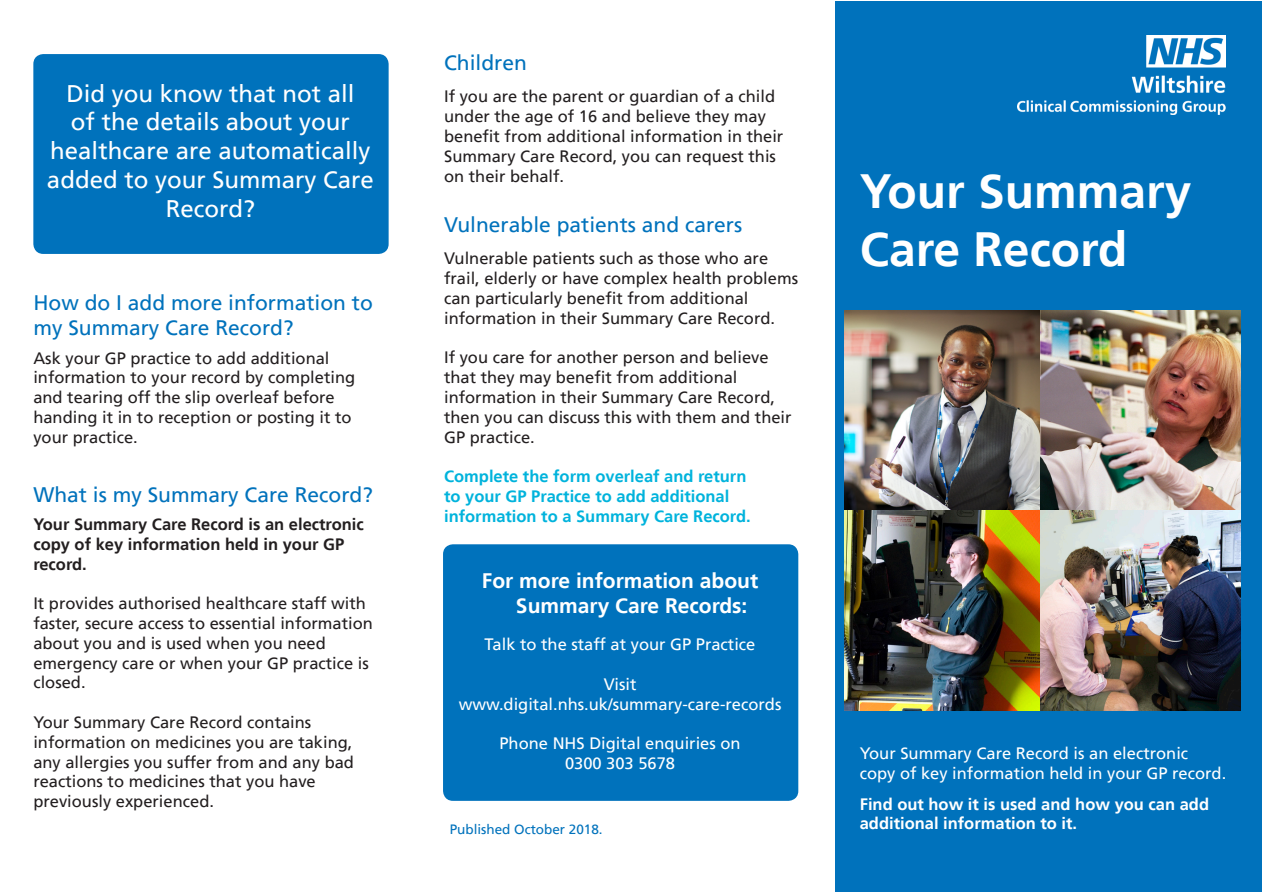
<style>
.page{position:relative;width:1263px;height:893px;background:#fff}
.page>*{position:absolute;margin:0;border:0;box-sizing:border-box;transform-origin:0 0}
.t1{font:700 48px/57.6px "Frutiger";color:#fff}
.t2{font:24px/28.8px "Frutiger";color:#fff;text-align:center}
.t3{font:21px/25.2px "Frutiger";color:#0072bc}
.t4{font:700 21px/25.2px "Frutiger";color:#fff}
.t5{font:16.5px/19.8px "Frutiger";color:#231f20}
.t6{font:16.5px/19.8px "Frutiger";color:#fff;text-align:center}
.t7{font:700 16.5px/19.8px "Frutiger";color:#00b3dc}
.t8{font:700 16.5px/19.8px "Frutiger";color:#231f20}
.t9{font:700 16.5px/19.8px "Frutiger";color:#fff}
.t10{font:13.5px "Frutiger";color:#0072bc}
</style>
<div class="page">
<div style="left:836px;top:1px;width:426px;height:890px;background:#0072bc"></div>
<img style="left:1018px;top:35px;width:207px;height:79px">
<img style="left:845px;top:311px;width:196px;height:199px">
<div style="left:444px;top:546px;width:353px;height:253px;background:#0072bc;border-radius:9px"></div>
<div style="left:443px;top:544px;width:355px;height:257px;border:3px solid #0072bc;border-radius:9px"></div>
<img style="left:845px;top:510px;width:196px;height:200px">
<img style="left:1041px;top:311px;width:200px;height:199px">
<img style="left:1041px;top:510px;width:200px;height:200px">
<div style="left:35px;top:56px;width:352px;height:196px;background:#0072bc;border-radius:9px"></div>
<div style="left:33px;top:54px;width:356px;height:200px;border:3px solid #0072bc;border-radius:9px"></div>
<p class="t2" style="left:47px;top:79px;width:328px">Did you know that not all<br>of the details about your healthcare are automatically added to your Summary Care<br>Record?</p>
<p class="t3" style="left:33px;top:290px;width:341px">How do I add more information to my Summary Care Record?</p>
<p class="t5" style="left:33px;top:348px;width:323px">Ask your GP practice to add additional information to your record by completing and tearing off the slip overleaf before handing it in to reception or posting it to your practice.</p>
<p class="t3" style="left:33px;top:482px;width:341px">What is my Summary Care Record?</p>
<p class="t8" style="left:33px;top:514px;width:332px">Your Summary Care Record is an electronic copy of key information held in your GP record.</p>
<p class="t5" style="left:33px;top:594px;width:341px">It provides authorised healthcare staff with faster, secure access to essential information about you and is used when you need emergency care or when your GP practice is closed.</p>
<p class="t5" style="left:33px;top:712px;width:322px">Your Summary Care Record contains information on medicines you are taking, any allergies you suffer from and any bad reactions to medicines that you have previously experienced.</p>
<p class="t3" style="left:444px;top:50px;width:84px">Children</p>
<p class="t5" style="left:444px;top:87px;width:341px">If you are the parent or guardian of a child under the age of 16 and believe they may benefit from additional information in their Summary Care Record, you can request this on their behalf.</p>
<p class="t3" style="left:444px;top:212px;width:300px">Vulnerable patients and carers</p>
<p class="t5" style="left:444px;top:249px;width:355px">Vulnerable patients such as those who are frail, elderly or have complex health problems can particularly benefit from additional information in their Summary Care Record.</p>
<p class="t5" style="left:444px;top:348px;width:349px">If you care for another person and believe that they may benefit from additional information in their Summary Care Record, then you can discuss this with them and their GP practice.</p>
<p class="t7" style="left:444px;top:467px;width:308px">Complete the form overleaf and return to your GP Practice to add additional information to a Summary Care Record.</p>
<p class="t4" style="left:516px;top:568px;width:244px;text-indent:-34px">For more information about<br>Summary Care Records:</p>
<p class="t6" style="left:485px;top:635px;width:272px">Talk to the staff at your GP Practice</p>
<p class="t6" style="left:459px;top:674px;width:324px">Visit www.digital.nhs.uk/summary-care-records</p>
<p class="t6" style="left:499px;top:734px;width:243px">Phone NHS Digital enquiries on<br>0300 303 5678</p>
<p class="t10" style="left:450px;top:822px;width:155px">Published October 2018.</p>
<p class="t1" style="left:860px;top:163px;width:333px">Your Summary<br>Care Record</p>
<p class="t6" style="left:860px;top:744px;width:368px;text-align:left">Your Summary Care Record is an electronic copy of key information held in your GP record.</p>
<p class="t9" style="left:860px;top:794px;width:351px">Find out how it is used and how you can add additional information to it.</p>
</div>
